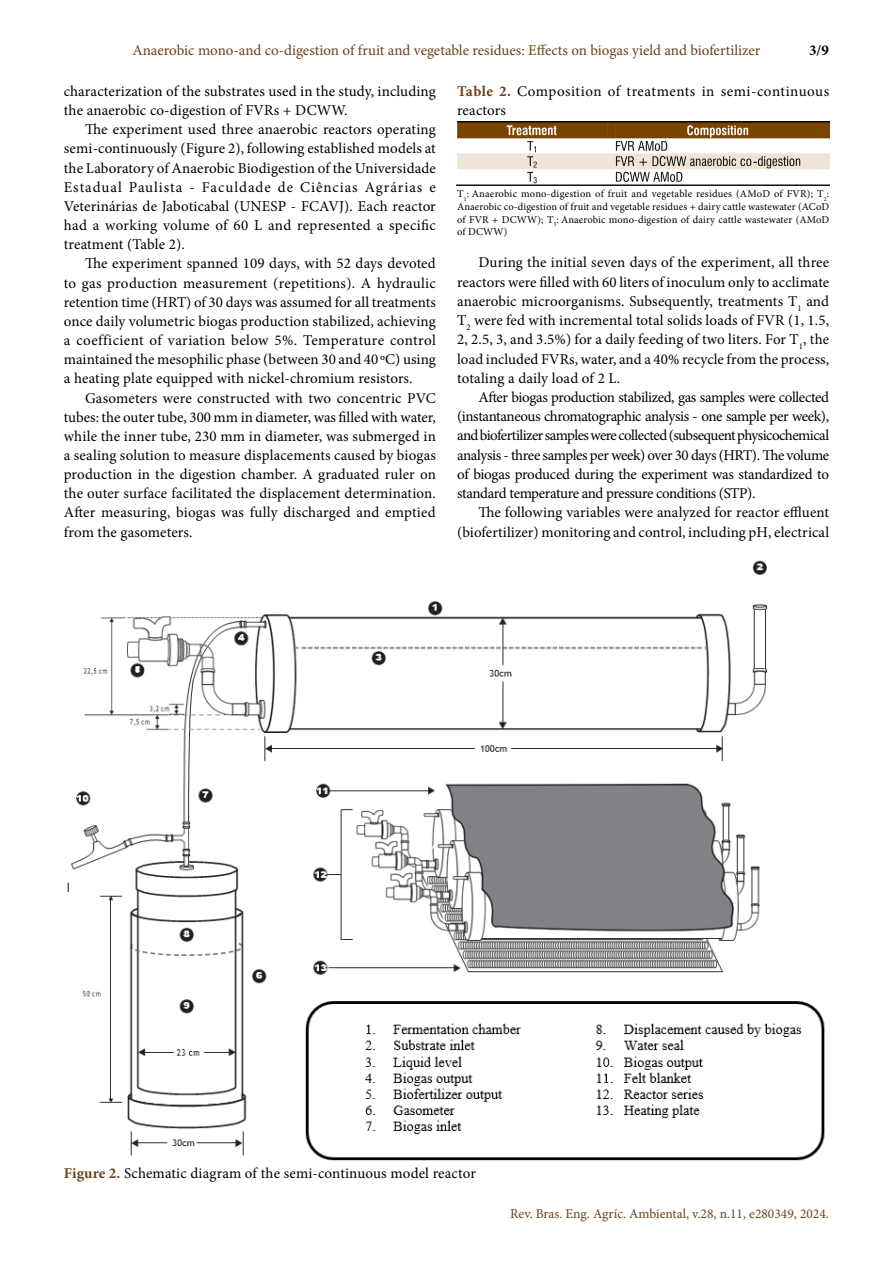
<style>
.page{position:relative;width:893px;height:1263px;background:#fff}
.page>*{position:absolute;margin:0;border:0;box-sizing:border-box;transform-origin:0 0}
.t1{font:15px/19.2px "Minion Pro";letter-spacing:.005em;color:#000;text-align:justify}
.t2{font:15px "Minion Pro";color:#6c4119}
.t3{font:15px/18.8px "Minion Pro";letter-spacing:.035em;color:#000}
.t4{font:700 15px "Minion Pro";color:#000}
.t5{font:13.5px "Minion Pro";color:#6c4119}
.t6{font:10.5px/12.6px "Minion Pro";letter-spacing:.01em;color:#000;text-align:justify}
.s1{font-weight:700;color:#6c4119}
</style>
<div class="page">
<img style="left:67px;top:560px;width:758px;height:601px">
<img style="left:457px;top:121px;width:372px;height:64px">
<p class="t2" style="left:132px;top:40px;width:630px">Anaerobic mono-and co-digestion of fruit and vegetable residues: Effects on biogas yield and biofertilizer</p>
<p class="t4" style="left:809px;top:40px;width:21px">3/9</p>
<p class="t1" style="left:64px;top:82px;width:374px">characterization of the substrates used in the study, including the anaerobic co-digestion of FVRs + DCWW.</p>
<p class="t1" style="left:64px;top:120px;width:374px;text-indent:21px">The experiment used three anaerobic reactors operating semi-continuously (Figure 2), following established models at the Laboratory of Anaerobic Biodigestion of the Universidade Estadual Paulista - Faculdade de Ciências Agrárias e Veterinárias de Jaboticabal (UNESP - FCAVJ). Each reactor had a working volume of 60 L and represented a specific treatment (Table 2).</p>
<p class="t1" style="left:64px;top:254px;width:374px;text-indent:21px">The experiment spanned 109 days, with 52 days devoted to gas production measurement (repetitions). A hydraulic retention time (HRT) of 30 days was assumed for all treatments once daily volumetric biogas production stabilized, achieving a coefficient of variation below 5%. Temperature control maintained the mesophilic phase (between 30 and 40ºC) using a heating plate equipped with nickel-chromium resistors.</p>
<p class="t1" style="left:64px;top:388px;width:374px;text-indent:21px">Gasometers were constructed with two concentric PVC tubes: the outer tube, 300 mm in diameter, was filled with water, while the inner tube, 230 mm in diameter, was submerged in a sealing solution to measure displacements caused by biogas production in the digestion chamber. A graduated ruler on the outer surface facilitated the displacement determination.<br>After measuring, biogas was fully discharged and emptied from the gasometers.</p>
<p class="t3" style="left:457px;top:82px;width:374px"><span class="s1">Table 2.</span> Composition of treatments in semi-continuous reactors</p>
<p class="t6" style="left:457px;top:188px;width:374px">T<sub>1</sub>: Anaerobic mono-digestion of fruit and vegetable residues (AMoD of FVR); T<sub>2</sub>:<br>Anaerobic co-digestion of fruit and vegetable residues + dairy cattle wastewater (ACoD of FVR + DCWW); T<sub>3</sub>: Anaerobic mono-digestion of dairy cattle wastewater (AMoD of DCWW)</p>
<p class="t1" style="left:457px;top:253px;width:374px;text-indent:21px">During the initial seven days of the experiment, all three reactors were filled with 60 liters of inoculum only to acclimate anaerobic microorganisms. Subsequently, treatments T<sub>1</sub> and T<sub>2</sub> were fed with incremental total solids loads of FVR (1, 1.5, 2, 2.5, 3, and 3.5%) for a daily feeding of two liters. For T<sub>1</sub>, the load included FVRs, water, and a 40% recycle from the process, totaling a daily load of 2 L.</p>
<p class="t1" style="left:457px;top:388px;width:374px;text-indent:21px">After biogas production stabilized, gas samples were collected (instantaneous chromatographic analysis - one sample per week), and biofertilizer samples were collected (subsequent physicochemical analysis - three samples per week) over 30 days (HRT). The volume of biogas produced during the experiment was standardized to standard temperature and pressure conditions (STP).</p>
<p class="t1" style="left:457px;top:503px;width:374px;text-align:right">The following variables were analyzed for reactor effluent (biofertilizer) monitoring and control, including pH, electrical</p>
<p class="t1" style="left:64px;top:1163px;width:414px"><span class="s1">Figure 2.</span> Schematic diagram of the semi-continuous model reactor</p>
<p class="t5" style="left:510px;top:1204px;width:320px">Rev. Bras. Eng. Agríc. Ambiental, v.28, n.11, e280349, 2024.</p>
</div>
